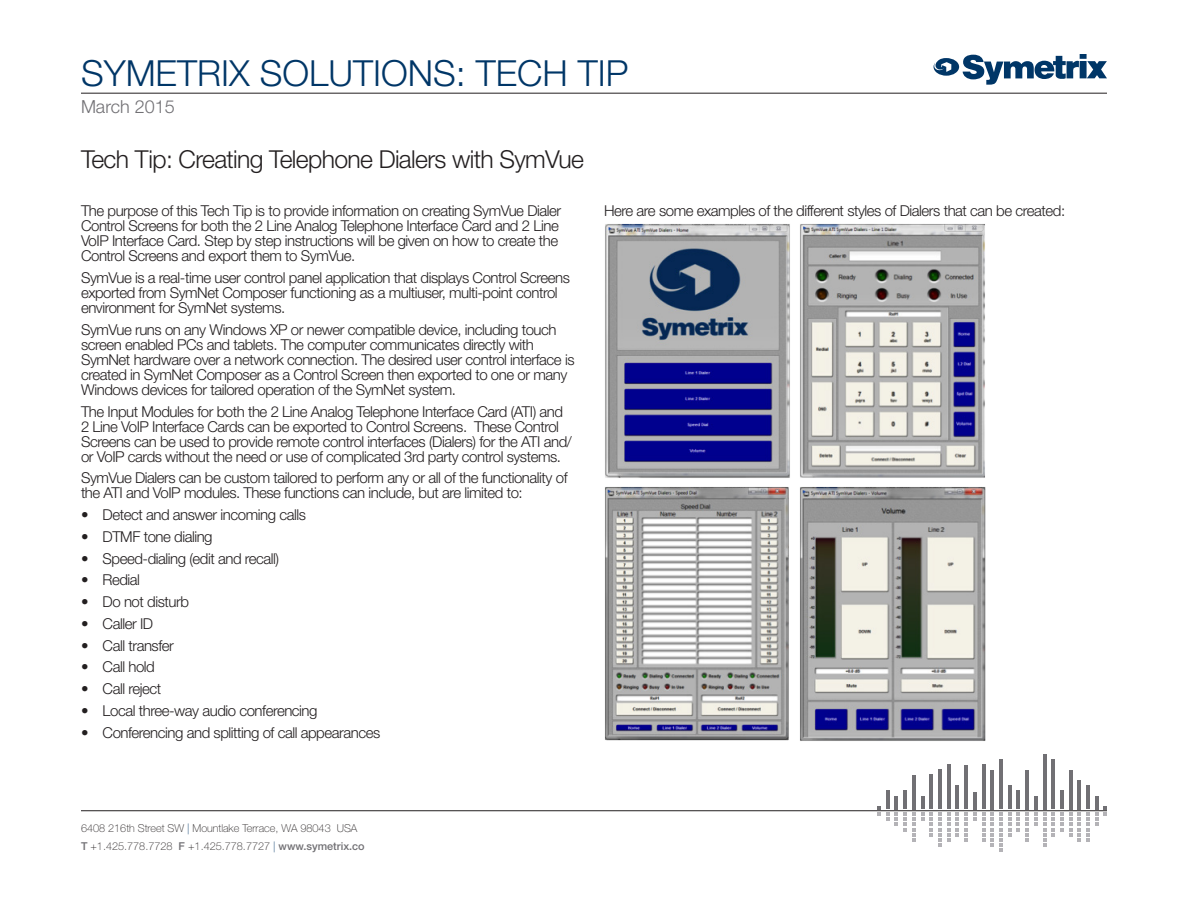
<style>
.page{position:relative;width:1188px;height:918px;background:#fff}
.page>*{position:absolute;margin:0;border:0;box-sizing:border-box;transform-origin:0 0}
.t1{font:300 36px "Helvetica Neue LT Std";color:#003667}
.Product_Name{font:300 24.75px "Helvetica Neue LT Std";letter-spacing:-.025em;color:#231f20}
.t2{font:300 18px "Helvetica Neue LT Std";color:#717074}
.Body_Text{font:300 15px/15px "Helvetica Neue LT Std";letter-spacing:-.03em;color:#231f20}
.t3{font:100 10.8px/18px "Helvetica Neue LT Std";color:#231f20}
.s1{color:#003667}
.s2{font-weight:500;color:#717074}
</style>
<div class="page">
<svg style="left:933px;top:54px;width:174px;height:31px"></svg>
<hr style="left:81px;top:93px;width:1026px;height:1px;background:#231f20">
<hr style="left:81px;top:810px;width:1026px;height:1px;background:#231f20">
<hr style="left:886px;top:791px;width:3px;height:18px;background:#717074">
<hr style="left:904px;top:791px;width:3px;height:18px;background:#717074">
<hr style="left:912px;top:775px;width:3px;height:34px;background:#717074">
<hr style="left:930px;top:775px;width:3px;height:34px;background:#717074">
<hr style="left:938px;top:770px;width:4px;height:39px;background:#717074">
<hr style="left:947px;top:765px;width:3px;height:44px;background:#717074">
<hr style="left:956px;top:785px;width:3px;height:24px;background:#717074">
<hr style="left:965px;top:765px;width:3px;height:44px;background:#717074">
<hr style="left:973px;top:792px;width:3px;height:17px;background:#717074">
<hr style="left:982px;top:765px;width:3px;height:44px;background:#717074">
<hr style="left:991px;top:770px;width:3px;height:39px;background:#717074">
<hr style="left:999px;top:759px;width:3px;height:50px;background:#717074">
<hr style="left:1008px;top:786px;width:3px;height:23px;background:#717074">
<hr style="left:1017px;top:791px;width:3px;height:18px;background:#717074">
<hr style="left:1026px;top:770px;width:3px;height:39px;background:#717074">
<hr style="left:1043px;top:754px;width:3px;height:55px;background:#717074">
<hr style="left:1052px;top:759px;width:3px;height:50px;background:#717074">
<hr style="left:1060px;top:791px;width:3px;height:18px;background:#717074">
<hr style="left:1069px;top:770px;width:3px;height:39px;background:#717074">
<hr style="left:1078px;top:780px;width:3px;height:29px;background:#717074">
<hr style="left:1087px;top:785px;width:3px;height:24px;background:#717074">
<svg style="left:878px;top:806px;width:11px;height:15px"></svg>
<svg style="left:895px;top:796px;width:3px;height:30px"></svg>
<svg style="left:904px;top:812px;width:11px;height:29px"></svg>
<svg style="left:921px;top:797px;width:3px;height:24px"></svg>
<svg style="left:930px;top:812px;width:20px;height:35px"></svg>
<svg style="left:956px;top:812px;width:3px;height:24px"></svg>
<svg style="left:965px;top:812px;width:11px;height:29px"></svg>
<svg style="left:982px;top:812px;width:3px;height:29px"></svg>
<svg style="left:991px;top:812px;width:11px;height:40px"></svg>
<svg style="left:1008px;top:812px;width:3px;height:24px"></svg>
<svg style="left:1017px;top:812px;width:3px;height:19px"></svg>
<svg style="left:1026px;top:796px;width:11px;height:45px"></svg>
<svg style="left:1043px;top:812px;width:3px;height:35px"></svg>
<svg style="left:1052px;top:812px;width:11px;height:24px"></svg>
<svg style="left:1069px;top:812px;width:3px;height:24px"></svg>
<svg style="left:1078px;top:812px;width:3px;height:29px"></svg>
<svg style="left:1087px;top:796px;width:11px;height:45px"></svg>
<svg style="left:1104px;top:806px;width:3px;height:9px"></svg>
<img style="left:605px;top:224px;width:185px;height:254px">
<img style="left:800px;top:224px;width:185px;height:254px">
<img style="left:605px;top:487px;width:184px;height:254px">
<img style="left:800px;top:486px;width:186px;height:255px">
<h1 class="t1" style="left:81px;top:51px;width:549px">SYMETRIX SOLUTIONS: TECH TIP</h1>
<p class="t2" style="left:81px;top:95px;width:95px">March 2015</p>
<p class="Product_Name" style="left:81px;top:144px;width:504px">Tech Tip: Creating Telephone Dialers with SymVue</p>
<p class="Body_Text" style="left:81px;top:203px;width:482px">The purpose of this Tech Tip is to provide information on creating SymVue Dialer Control Screens for both the 2 Line Analog Telephone Interface Card and 2 Line VoIP Interface Card. Step by step instructions will be given on how to create the Control Screens and export them to SymVue.</p>
<p class="Body_Text" style="left:81px;top:270px;width:490px">SymVue is a real-time user control panel application that displays Control Screens exported from SymNet Composer functioning as a multiuser, multi-point control environment for SymNet systems.</p>
<p class="Body_Text" style="left:81px;top:322px;width:495px">SymVue runs on any Windows XP or newer compatible device, including touch screen enabled PCs and tablets. The computer communicates directly with SymNet hardware over a network connection. The desired user control interface is created in SymNet Composer as a Control Screen then exported to one or many Windows devices for tailored operation of the SymNet system.</p>
<p class="Body_Text" style="left:81px;top:403px;width:492px">The Input Modules for both the 2 Line Analog Telephone Interface Card (ATI) and 2 Line VoIP Interface Cards can be exported to Control Screens. These Control Screens can be used to provide remote control interfaces (Dialers) for the ATI and/ or VoIP cards without the need or use of complicated 3rd party control systems.</p>
<p class="Body_Text" style="left:81px;top:470px;width:488px">SymVue Dialers can be custom tailored to perform any or all of the functionality of the ATI and VoIP modules. These functions can include, but are limited to:</p>
<p class="Body_Text" style="left:81px;top:507px;width:226px">• Detect and answer incoming calls</p>
<p class="Body_Text" style="left:81px;top:529px;width:133px">• DTMF tone dialing</p>
<p class="Body_Text" style="left:81px;top:550px;width:200px">• Speed-dialing (edit and recall)</p>
<p class="Body_Text" style="left:81px;top:572px;width:61px">• Redial</p>
<p class="Body_Text" style="left:81px;top:594px;width:109px">• Do not disturb</p>
<p class="Body_Text" style="left:81px;top:616px;width:74px">• Caller ID</p>
<p class="Body_Text" style="left:81px;top:637px;width:94px">• Call transfer</p>
<p class="Body_Text" style="left:81px;top:659px;width:75px">• Call hold</p>
<p class="Body_Text" style="left:81px;top:681px;width:82px">• Call reject</p>
<p class="Body_Text" style="left:81px;top:703px;width:238px">• Local three-way audio conferencing</p>
<p class="Body_Text" style="left:81px;top:724px;width:301px">• Conferencing and splitting of call appearances</p>
<p class="Body_Text" style="left:604px;top:203px;width:463px">Here are some examples of the different styles of Dialers that can be created:</p>
<p class="t3" style="left:81px;top:820px;width:285px">6408 216th Street SW <span class="s1">|</span> Mountlake Terrace, WA 98043 USA<br><span class="s2">T</span> +1.425.778.7728 <span class="s2">F</span> +1.425.778.7727 <span class="s1">|</span> <span class="s2">www.symetrix.co</span></p>
</div>
